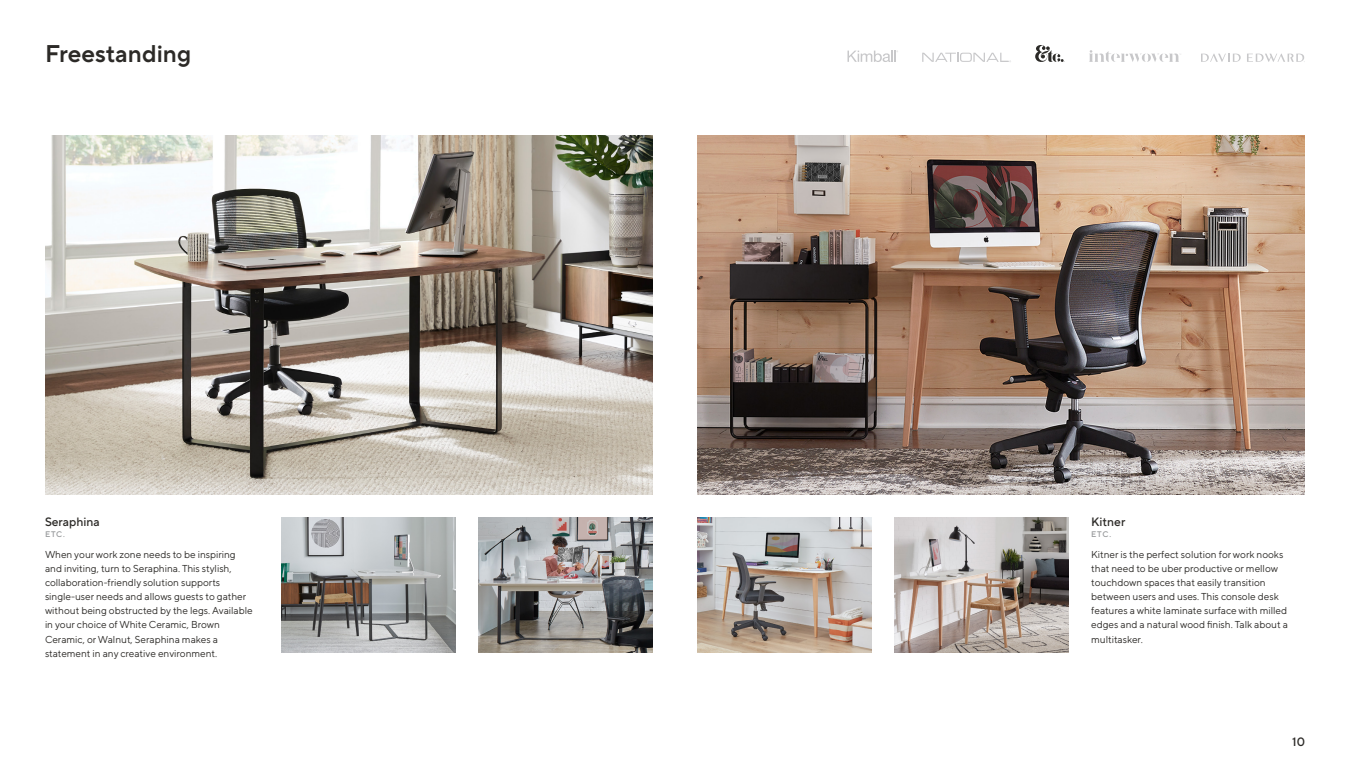
<style>
.page{position:relative;width:1350px;height:765px;background:#fff}
.page>*{position:absolute;margin:0;border:0;box-sizing:border-box;transform-origin:0 0}
.t1{font:600 24px "TT Norms Pro";color:#2c2a27}
.t2{font:500 12px "TT Norms Pro";color:#2c2a27}
.t3{font:10px/14px "TT Norms Pro";color:#2c2a27}
.t4{font:500 8px "TT Norms Pro";letter-spacing:.09em;color:#96989a}
</style>
<div class="page">
<img style="left:45px;top:135px;width:607px;height:360px">
<img style="left:478px;top:518px;width:174px;height:134px">
<img style="left:281px;top:518px;width:175px;height:134px">
<img style="left:698px;top:135px;width:607px;height:360px">
<img style="left:894px;top:518px;width:175px;height:134px">
<img style="left:698px;top:518px;width:174px;height:134px">
<svg style="left:847px;top:51px;width:51px;height:11px"></svg>
<svg style="left:922px;top:53px;width:89px;height:9px"></svg>
<svg style="left:1035px;top:45px;width:30px;height:17px"></svg>
<svg style="left:1089px;top:50px;width:92px;height:12px"></svg>
<svg style="left:1201px;top:54px;width:40px;height:8px"></svg>
<svg style="left:1247px;top:54px;width:58px;height:8px"></svg>
<h1 class="t1" style="left:45px;top:36px;width:148px">Freestanding</h1>
<p class="t2" style="left:45px;top:513px;width:56px">Seraphina</p>
<p class="t4" style="left:45px;top:528px;width:21px">ETC.</p>
<p class="t3" style="left:45px;top:547px;width:209px">When your work zone needs to be inspiring and inviting, turn to Seraphina. This stylish, collaboration-friendly solution supports single-user needs and allows guests to gather without being obstructed by the legs. Available in your choice of White Ceramic, Brown Ceramic, or Walnut, Seraphina makes a statement in any creative environment.</p>
<p class="t2" style="left:1091px;top:513px;width:36px">Kitner</p>
<p class="t4" style="left:1091px;top:528px;width:21px">ETC.</p>
<p class="t3" style="left:1091px;top:547px;width:198px">Kitner is the perfect solution for work nooks that need to be uber productive or mellow touchdown spaces that easily transition between users and uses. This console desk features a white laminate surface with milled edges and a natural wood finish. Talk about a multitasker.</p>
<p class="t2" style="left:1292px;top:733px;width:14px">10</p>
</div>
